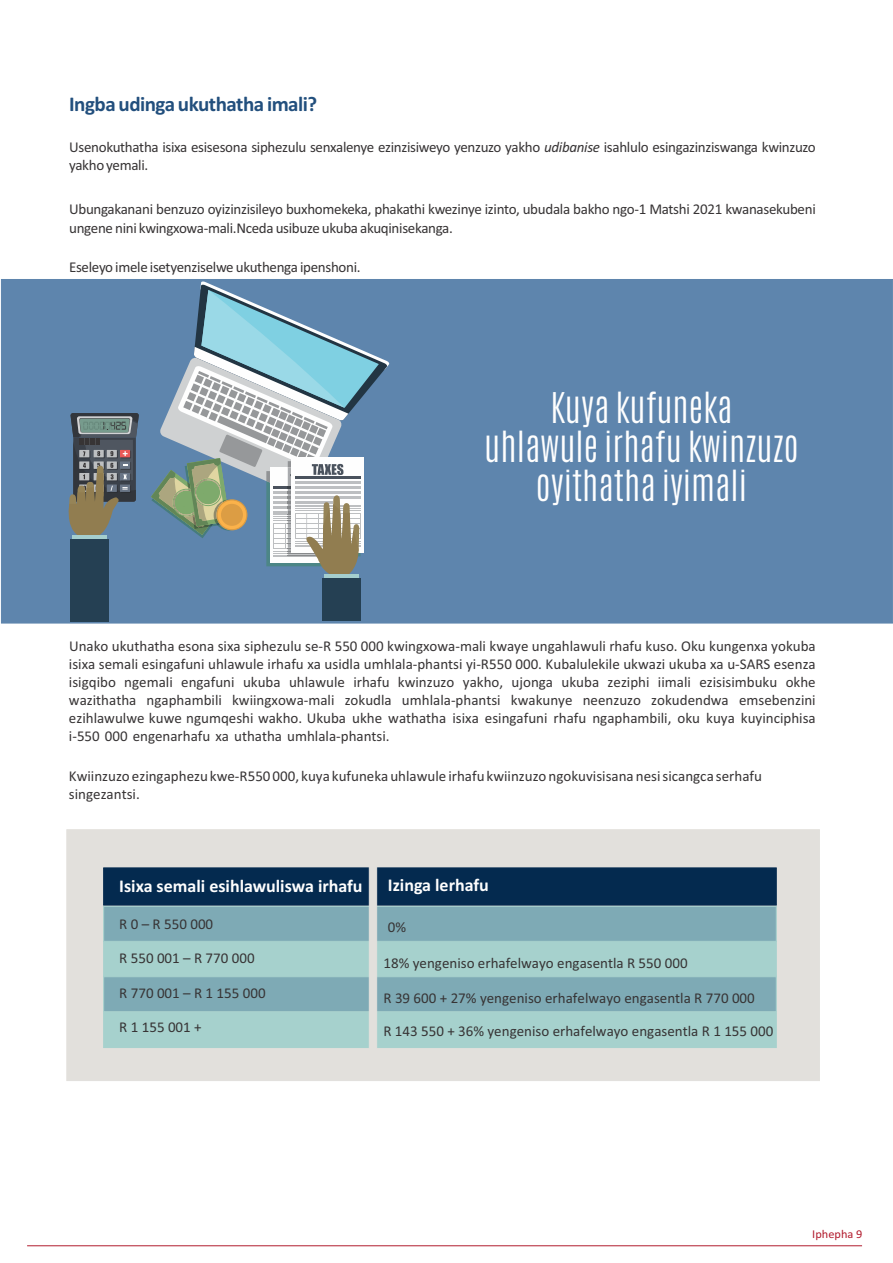
<style>
.page{position:relative;width:893px;height:1263px;background:#fff}
.page>*{position:absolute;margin:0;border:0;box-sizing:border-box;transform-origin:0 0}
.t1{font:300 36px/38.8px "Antonio";color:#fefefe;text-align:center}
.t2{font:700 21px "Calibri";letter-spacing:-.025em;color:#224f7d}
.t3{font:700 18px "Calibri";color:#fefefe}
.t4{font:15px/18px "Calibri";letter-spacing:-.02em;color:#373435}
.t5{font:15px/32.7px "Calibri";color:#373435}
.t6{font:12px "Calibri";color:#b21c2e}
.s1{font-style:italic}
</style>
<div class="page">
<div style="left:1px;top:279px;width:892px;height:344px;background:#5e85ad"></div>
<div style="left:66px;top:829px;width:754px;height:252px;background:#e2e0dc"></div>
<div style="left:103px;top:941px;width:674px;height:36px;background:#a6d1cd"></div>
<div style="left:103px;top:1012px;width:674px;height:36px;background:#a6d1cd"></div>
<div style="left:103px;top:976px;width:674px;height:36px;background:#7eaab5;border:1px solid #a6d1cd"></div>
<div style="left:103px;top:906px;width:674px;height:36px;background:#7eaab5;border:1px solid #a6d1cd"></div>
<div style="left:103px;top:867px;width:674px;height:38px;background:#042a4f;border:1px solid #042a4f"></div>
<div style="left:369px;top:846px;width:8px;height:225px;background:#e2e0dc"></div>
<svg style="left:68px;top:413px;width:71px;height:132px"></svg>
<hr style="left:73px;top:535px;width:34px;height:4px;background:#a4cece">
<div style="left:71px;top:539px;width:38px;height:82px;background:#254053"></div>
<svg style="left:151px;top:281px;width:239px;height:306px"></svg>
<hr style="left:324px;top:574px;width:34px;height:4px;background:#a4cece">
<div style="left:322px;top:578px;width:38px;height:43px;background:#254053"></div>
<hr style="left:27px;top:1245px;width:835px;height:1px;background:#b21c2e">
<h2 class="t2" style="left:69px;top:95px;width:250px">Ingba udinga ukuthatha imali?</h2>
<p class="t4" style="left:69px;top:139px;width:748px">Usenokuthatha isixa esisesona siphezulu senxalenye ezinzisiweyo yenzuzo yakho <span class="s1">udibanise</span> isahlulo esingazinziswanga kwinzuzo yakho yemali.</p>
<p class="t4" style="left:69px;top:202px;width:748px">Ubungakanani benzuzo oyizinzisileyo buxhomekeka, phakathi kwezinye izinto, ubudala bakho ngo-1 Matshi 2021 kwanasekubeni ungene nini kwingxowa-mali.Nceda usibuze ukuba akuqinisekanga.</p>
<p class="t4" style="left:69px;top:260px;width:293px">Eseleyo imele isetyenziselwe ukuthenga ipenshoni.</p>
<h1 class="t1" style="left:484px;top:389px;width:316px">Kuya kufuneka<br>uhlawule irhafu kwinzuzo oyithatha iyimali</h1>
<p class="t4" style="left:69px;top:638px;width:748px;text-align:justify">Unako ukuthatha esona sixa siphezulu se-R 550 000 kwingxowa-mali kwaye ungahlawuli rhafu kuso. Oku kungenxa yokuba isixa semali esingafuni uhlawule irhafu xa usidla umhlala-phantsi yi-R550 000. Kubalulekile ukwazi ukuba xa u-SARS esenza isigqibo ngemali engafuni ukuba uhlawule irhafu kwinzuzo yakho, ujonga ukuba zeziphi iimali ezisisimbuku okhe wazithatha ngaphambili kwiingxowa-mali zokudla umhlala-phantsi kwakunye neenzuzo zokudendwa emsebenzini ezihlawulwe kuwe ngumqeshi wakho. Ukuba ukhe wathatha isixa esingafuni rhafu ngaphambili, oku kuya kuyinciphisa i-550 000 engenarhafu xa uthatha umhlala-phantsi.</p>
<p class="t5" style="left:69px;top:768px;width:694px;line-height:18px">Kwiinzuzo ezingaphezu kwe-R550 000, kuya kufuneka uhlawule irhafu kwiinzuzo ngokuvisisana nesi sicangca serhafu singezantsi.</p>
<p class="t3" style="left:119px;top:878px;width:245px">Isixa semali esihlawuliswa irhafu</p>
<p class="t4" style="left:119px;top:916px;width:95px">R 0 – R 550 000</p>
<p class="t5" style="left:119px;top:943px;width:137px">R 550 001 – R 770 000</p>
<p class="t5" style="left:119px;top:978px;width:148px">R 770 001 – R 1 155 000</p>
<p class="t4" style="left:119px;top:1019px;width:84px">R 1 155 001 +</p>
<p class="t3" style="left:388px;top:877px;width:102px">Izinga lerhafu</p>
<p class="t4" style="left:388px;top:919px;width:20px">0%</p>
<p class="t5" style="left:383px;top:947px;width:306px">18% yengeniso erhafelwayo engasentla R 550 000</p>
<p class="t5" style="left:383px;top:983px;width:391px">R 39 600 + 27% yengeniso erhafelwayo engasentla R 770 000<br>R 143 550 + 36% yengeniso erhafelwayo engasentla R 1 155 000</p>
<p class="t6" style="left:812px;top:1229px;width:52px">Iphepha 9</p>
</div>
